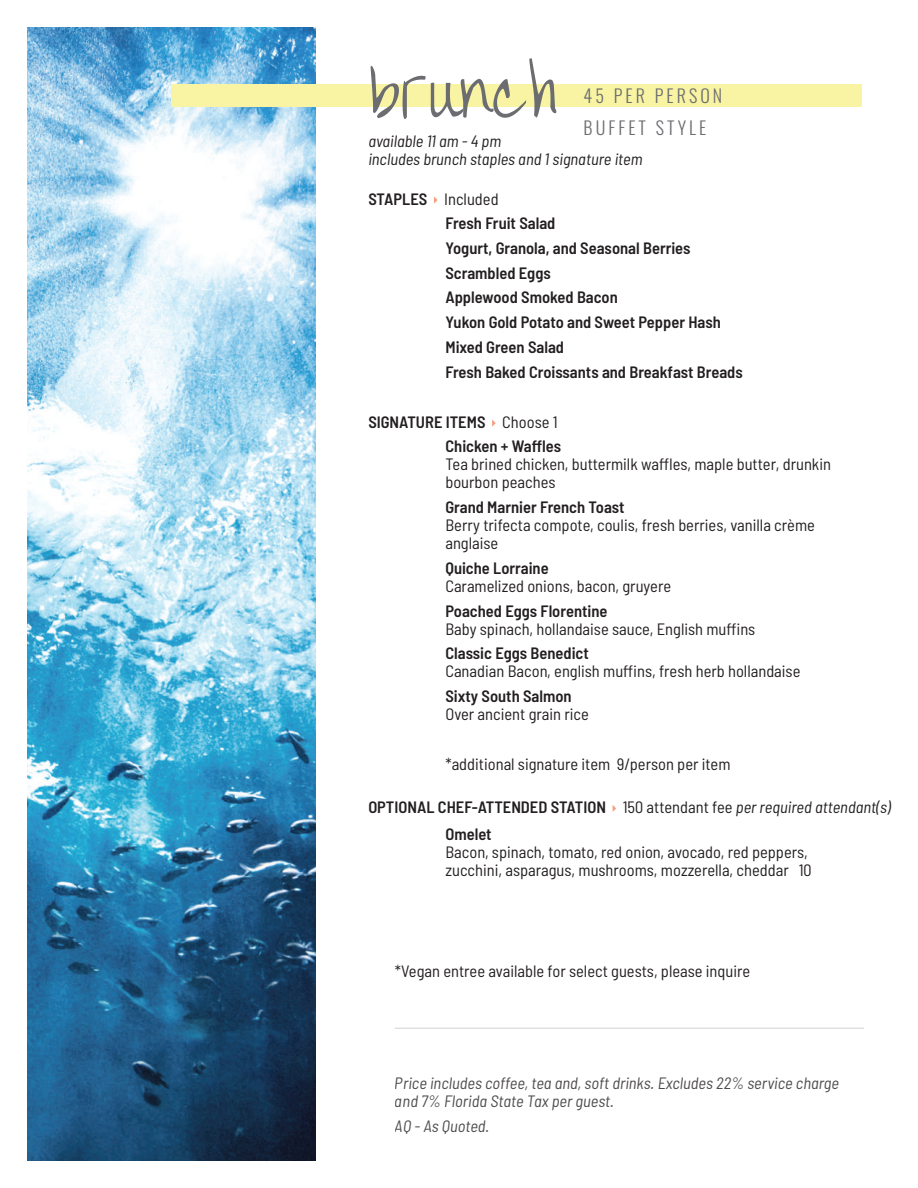
<style>
.page{position:relative;width:918px;height:1188px;background:#fff}
.page>*{position:absolute;margin:0;border:0;box-sizing:border-box;transform-origin:0 0}
.t1{font:68.55px "Overthe Rainbow";color:#6c6d70}
.t2{font:300 18px/32.2px "Oswald";letter-spacing:.17em;color:#6c6d70}
.t3{font:semi-condensed 16.5px/18px "Barlow";color:#231f20}
.t4{font:600 semi-condensed 16.5px/24.8px "Barlow";color:#231f20}
.t5{font:italic semi-condensed 16.5px/18px "Barlow";color:#231f20}
.s1{font-weight:600}
.s2{font-weight:400}
.s3{font-weight:400;font-style:italic}
</style>
<div class="page">
<img style="left:27px;top:27px;width:289px;height:1134px">
<div style="left:171px;top:85px;width:691px;height:22px;background:#f8f4a3"></div>
<svg style="left:434px;top:196px;width:4px;height:8px"></svg>
<svg style="left:492px;top:420px;width:4px;height:7px"></svg>
<svg style="left:613px;top:805px;width:3px;height:7px"></svg>
<hr style="left:395px;top:1028px;width:469px;height:1px;background:#d1d2d4">
<h1 class="t1" style="left:368px;top:54px;width:192px">brunch</h1>
<p class="t2" style="left:584px;top:78px;width:140px">45 PER PERSON<br>BUFFET STYLE</p>
<p class="t5" style="left:368px;top:131px;width:276px">available 11 am - 4 pm<br>includes brunch staples and 1 signature item</p>
<p class="t3" style="left:368px;top:190px;width:132px"><span class="s1">STAPLES</span> Included</p>
<p class="t4" style="left:445px;top:210px;width:299px">Fresh Fruit Salad<br>Yogurt, Granola, and Seasonal Berries<br>Scrambled Eggs<br>Applewood Smoked Bacon<br>Yukon Gold Potato and Sweet Pepper Hash<br>Mixed Green Salad<br>Fresh Baked Croissants and Breakfast Breads</p>
<p class="t4" style="left:368px;top:410px;width:191px">SIGNATURE ITEMS <span class="s2">Choose 1</span></p>
<p class="t4" style="left:445px;top:434px;width:117px">Chicken + Waffles</p>
<p class="t3" style="left:445px;top:455px;width:387px">Tea brined chicken, buttermilk waffles, maple butter, drunkin bourbon peaches</p>
<p class="t4" style="left:445px;top:494px;width:181px">Grand Marnier French Toast</p>
<p class="t3" style="left:445px;top:516px;width:371px">Berry trifecta compote, coulis, fresh berries, vanilla crème anglaise</p>
<p class="t4" style="left:445px;top:555px;width:105px">Quiche Lorraine</p>
<p class="t3" style="left:445px;top:576px;width:227px">Caramelized onions, bacon, gruyere</p>
<p class="t4" style="left:445px;top:598px;width:164px">Poached Eggs Florentine</p>
<p class="t3" style="left:445px;top:619px;width:311px">Baby spinach, hollandaise sauce, English muffins</p>
<p class="t4" style="left:445px;top:641px;width:145px">Classic Eggs Benedict</p>
<p class="t3" style="left:445px;top:662px;width:357px">Canadian Bacon, english muffins, fresh herb hollandaise</p>
<p class="t4" style="left:445px;top:683px;width:128px">Sixty South Salmon</p>
<p class="t3" style="left:445px;top:705px;width:145px">Over ancient grain rice</p>
<p class="t3" style="left:445px;top:754px;width:287px">*additional signature item 9/person per item</p>
<p class="t4" style="left:368px;top:795px;width:524px">OPTIONAL CHEF-ATTENDED STATION <span class="s2">150 attendant fee</span> <span class="s3">per required attendant(s)</span></p>
<p class="t4" style="left:445px;top:821px;width:48px">Omelet</p>
<p class="t3" style="left:445px;top:842px;width:368px">Bacon, spinach, tomato, red onion, avocado, red peppers, zucchini, asparagus, mushrooms, mozzerella, cheddar 10</p>
<p class="t3" style="left:395px;top:962px;width:357px">*Vegan entree available for select guests, please inquire</p>
<p class="t5" style="left:395px;top:1074px;width:446px">Price includes coffee, tea and, soft drinks. Excludes 22% service charge and 7% Florida State Tax per guest.</p>
<p class="t5" style="left:395px;top:1117px;width:96px">AQ - As Quoted.</p>
</div>
